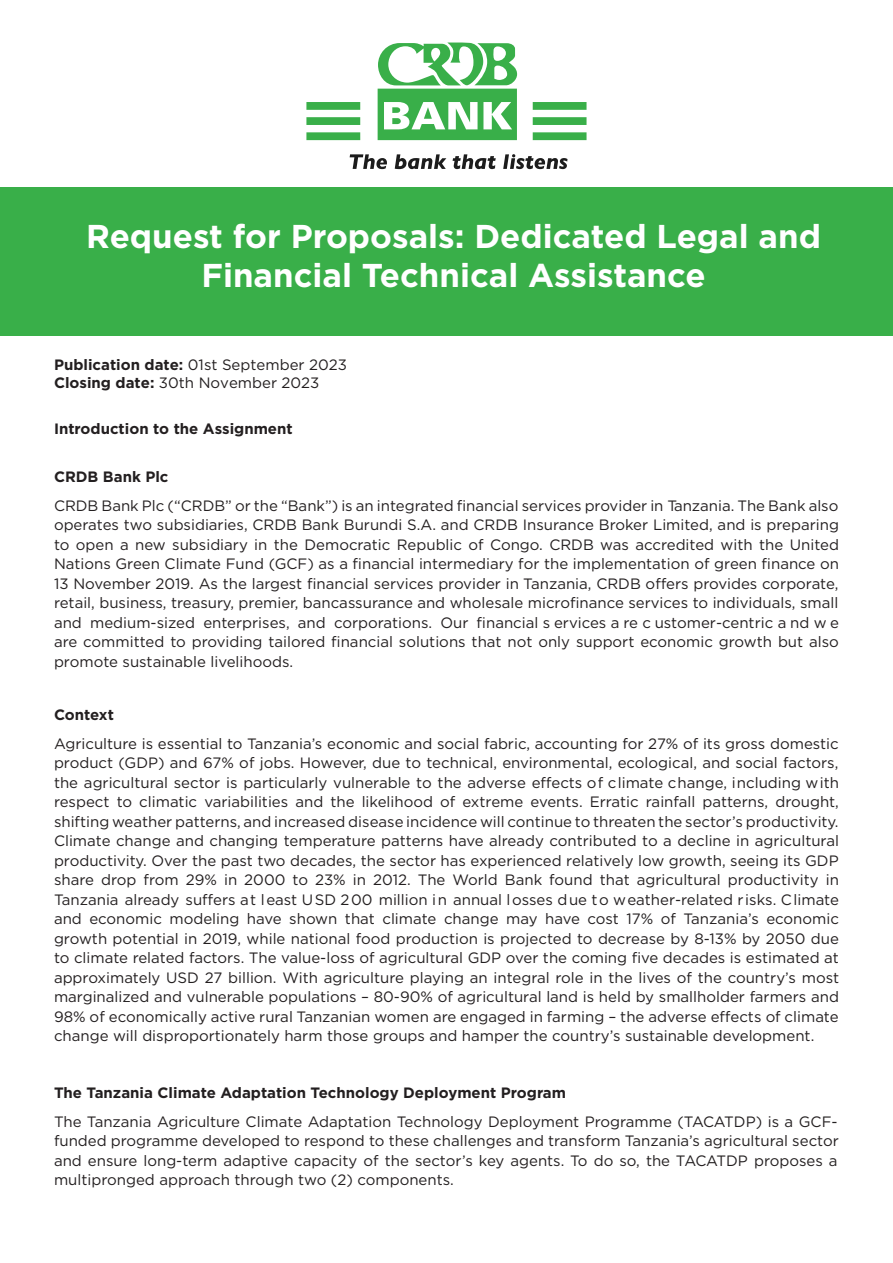
<style>
.page{position:relative;width:893px;height:1263px;background:#fff}
.page>*{position:absolute;margin:0;border:0;box-sizing:border-box;transform-origin:0 0}
.t1{font:700 33px/39.6px "Gotham";color:#fff;text-align:center}
.t2{font:15px/19.5px "Gotham";color:#231f20}
.t3{font:700 15px "Gotham";color:#231f20}
.s1{font-weight:700}
</style>
<div class="page">
<div style="left:533px;top:102px;width:53px;height:8px;background:#39af49"></div>
<div style="left:533px;top:132px;width:54px;height:8px;background:#39af49"></div>
<div style="left:533px;top:117px;width:53px;height:8px;background:#39af49"></div>
<div style="left:306px;top:102px;width:54px;height:8px;background:#39af49"></div>
<div style="left:306px;top:132px;width:54px;height:8px;background:#39af49"></div>
<div style="left:306px;top:117px;width:54px;height:8px;background:#39af49"></div>
<svg style="left:378px;top:43px;width:139px;height:97px"></svg>
<svg style="left:350px;top:154px;width:37px;height:15px"></svg>
<svg style="left:395px;top:154px;width:51px;height:15px"></svg>
<svg style="left:453px;top:154px;width:43px;height:15px"></svg>
<svg style="left:503px;top:154px;width:64px;height:15px"></svg>
<div style="left:0;top:188px;width:893px;height:148px;background:#39af49"></div>
<p class="t1" style="left:86px;top:216px;width:736px">Request for Proposals: Dedicated Legal and<br>Financial Technical Assistance</p>
<p class="t2" style="left:54px;top:355px;width:294px;line-height:18px"><span class="s1">Publication date:</span> 01st September 2023<br><span class="s1">Closing date:</span> 30th November 2023</p>
<p class="t3" style="left:54px;top:419px;width:240px">Introduction to the Assignment</p>
<p class="t2" style="left:54px;top:462px;width:786px;line-height:28.5px"><span class="s1">CRDB Bank Plc<br></span>CRDB Bank Plc (“CRDB” or the “Bank”) is an integrated financial services provider in Tanzania. The Bank also</p>
<p class="t2" style="left:54px;top:515px;width:786px;text-align:justify">operates two subsidiaries, CRDB Bank Burundi S.A. and CRDB Insurance Broker Limited, and is preparing to open a new subsidiary in the Democratic Republic of Congo. CRDB was accredited with the United Nations Green Climate Fund (GCF) as a financial intermediary for the implementation of green finance on 13 November 2019. As the largest financial services provider in Tanzania, CRDB offers provides corporate, retail, business, treasury, premier, bancassurance and wholesale microfinance services to individuals, small and medium-sized enterprises, and corporations. Our financial s ervices a re c ustomer-centric a nd w e are committed to providing tailored financial solutions that not only support economic growth but also promote sustainable livelihoods.</p>
<p class="t2" style="left:54px;top:700px;width:786px;line-height:28.5px"><span class="s1">Context<br></span>Agriculture is essential to Tanzania’s economic and social fabric, accounting for 27% of its gross domestic</p>
<p class="t2" style="left:54px;top:753px;width:787px;text-align:justify">product (GDP) and 67% of jobs. However, due to technical, environmental, ecological, and social factors, the agricultural sector is particularly vulnerable to the adverse effects of climate change, including with respect to climatic variabilities and the likelihood of extreme events. Erratic rainfall patterns, drought, shifting weather patterns, and increased disease incidence will continue to threaten the sector’s productivity.<br>Climate change and changing temperature patterns have already contributed to a decline in agricultural productivity. Over the past two decades, the sector has experienced relatively low growth, seeing its GDP share drop from 29% in 2000 to 23% in 2012. The World Bank found that agricultural productivity in Tanzania already suffers at least USD 200 million in annual losses due to weather-related risks. Climate and economic modeling have shown that climate change may have cost 17% of Tanzania’s economic growth potential in 2019, while national food production is projected to decrease by 8-13% by 2050 due to climate related factors. The value-loss of agricultural GDP over the coming five decades is estimated at approximately USD 27 billion. With agriculture playing an integral role in the lives of the country’s most marginalized and vulnerable populations – 80-90% of agricultural land is held by smallholder farmers and 98% of economically active rural Tanzanian women are engaged in farming – the adverse effects of climate change will disproportionately harm those groups and hamper the country’s sustainable development.</p>
<p class="t2" style="left:54px;top:1078px;width:785px;line-height:28.5px"><span class="s1">The Tanzania Climate Adaptation Technology Deployment Program<br></span>The Tanzania Agriculture Climate Adaptation Technology Deployment Programme (TACATDP) is a GCF-</p>
<p class="t2" style="left:54px;top:1131px;width:786px;text-align:justify">funded programme developed to respond to these challenges and transform Tanzania’s agricultural sector and ensure long-term adaptive capacity of the sector’s key agents. To do so, the TACATDP proposes a multipronged approach through two (2) components.</p>
</div>
